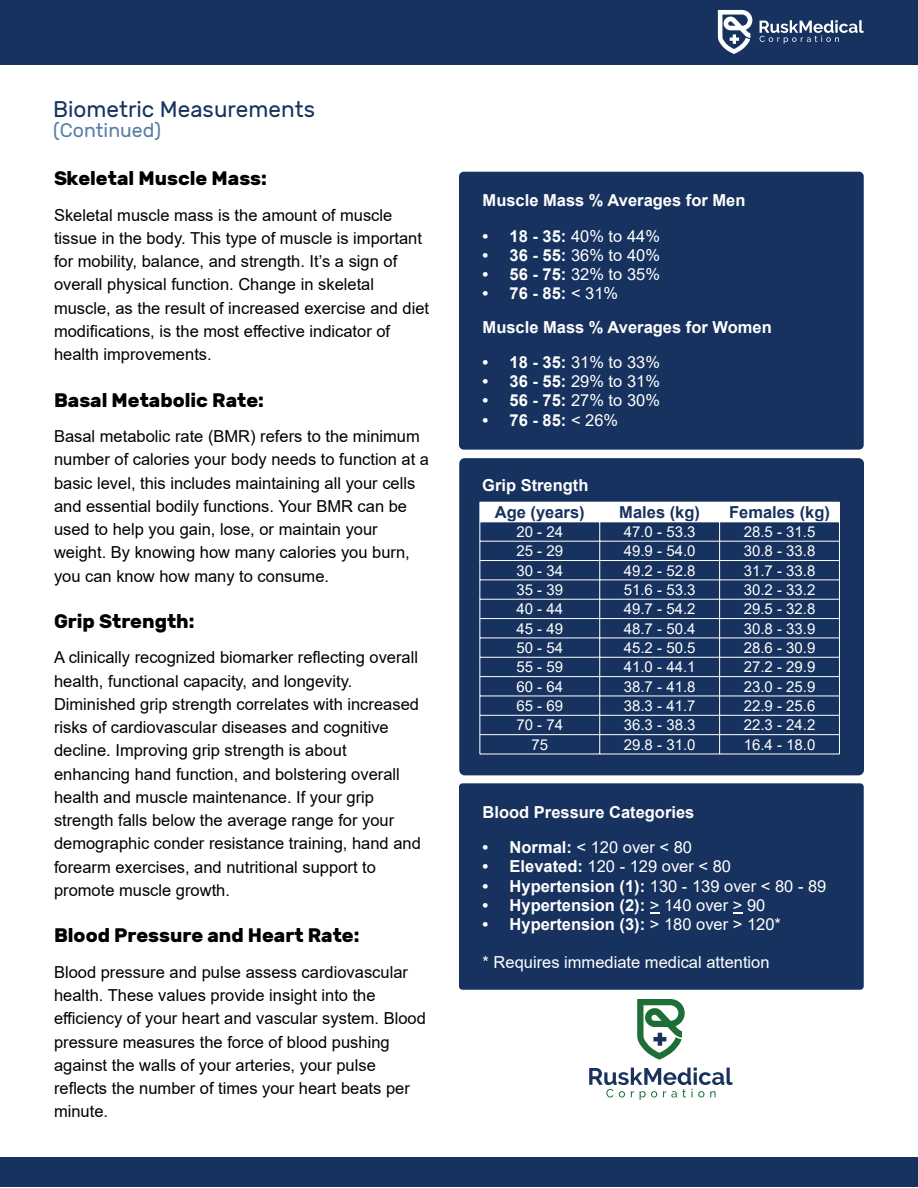
<style>
.page{position:relative;width:918px;height:1188px;background:#fff}
.page>*{position:absolute;margin:0;border:0;box-sizing:border-box;transform-origin:0 0}
.t1{font:22.5px "Rubik";color:#17325f}
.t2{font:700 19.5px "Rubik";color:#000}
.t3{font:19.5px "Rubik";color:#597da6}
.t4{font:16.5px/23.2px "Arial";color:#000}
.t5{font:700 16.5px/34px "Arial";color:#fff}
.t6{font:16.5px "Arial";color:#fff}
.t7{font:700 16.5px "Arial";color:#17325f}
.t8{font:15px "Arial";color:#fff}
.s1{font-weight:700}
.s2{font-weight:400}
</style>
<div class="page">
<div style="left:459px;top:172px;width:405px;height:278px;background:#17325f;border-radius:5px"></div>
<div style="left:459px;top:783px;width:405px;height:207px;background:#17325f;border-radius:4px"></div>
<svg style="left:650px;top:912px;width:10px;height:2px"></svg>
<svg style="left:733px;top:912px;width:10px;height:2px"></svg>
<div style="left:459px;top:458px;width:405px;height:317px;background:#17325f;border-radius:5px"></div>
<div style="left:1px;top:1158px;width:917px;height:29px;background:#17325f"></div>
<div style="left:0;top:0;width:918px;height:65px;background:#17325f"></div>
<svg style="left:760px;top:20px;width:104px;height:24px"></svg>
<svg style="left:718px;top:10px;width:34px;height:44px"></svg>
<svg style="left:589px;top:1068px;width:144px;height:32px"></svg>
<svg style="left:637px;top:999px;width:48px;height:61px"></svg>
<div style="left:480px;top:502px;width:359px;height:20px;background:#fff"></div>
<hr style="left:480px;top:502px;width:1px;height:252px;background:#fff">
<hr style="left:839px;top:502px;width:1px;height:252px;background:#fff">
<hr style="left:599px;top:502px;width:1px;height:252px;background:#fff">
<hr style="left:719px;top:502px;width:1px;height:252px;background:#fff">
<hr style="left:480px;top:522px;width:359px;height:1px;background:#fff">
<hr style="left:480px;top:541px;width:359px;height:1px;background:#fff">
<hr style="left:480px;top:560px;width:359px;height:1px;background:#fff">
<hr style="left:480px;top:580px;width:359px;height:1px;background:#fff">
<hr style="left:480px;top:599px;width:359px;height:1px;background:#fff">
<hr style="left:480px;top:618px;width:359px;height:1px;background:#fff">
<hr style="left:480px;top:638px;width:359px;height:1px;background:#fff">
<hr style="left:480px;top:657px;width:359px;height:1px;background:#fff">
<hr style="left:480px;top:676px;width:359px;height:1px;background:#fff">
<hr style="left:480px;top:696px;width:359px;height:1px;background:#fff">
<hr style="left:480px;top:715px;width:359px;height:1px;background:#fff">
<hr style="left:480px;top:734px;width:359px;height:1px;background:#fff">
<hr style="left:480px;top:754px;width:359px;height:1px;background:#fff">
<h1 class="t1" style="left:53px;top:97px;width:264px">Biometric Measurements</h1>
<p class="t3" style="left:53px;top:119px;width:109px">(Continued)</p>
<p class="t2" style="left:54px;top:167px;width:215px">Skeletal Muscle Mass:</p>
<p class="t4" style="left:54px;top:203px;width:377px">Skeletal muscle mass is the amount of muscle tissue in the body. This type of muscle is important for mobility, balance, and strength. It’s a sign of overall physical function. Change in skeletal muscle, as the result of increased exercise and diet modifications, is the most effective indicator of health improvements.</p>
<p class="t2" style="left:54px;top:389px;width:212px">Basal Metabolic Rate:</p>
<p class="t4" style="left:54px;top:425px;width:377px">Basal metabolic rate (BMR) refers to the minimum number of calories your body needs to function at a basic level, this includes maintaining all your cells and essential bodily functions. Your BMR can be used to help you gain, lose, or maintain your weight. By knowing how many calories you burn, you can know how many to consume.</p>
<p class="t2" style="left:54px;top:610px;width:142px">Grip Strength:</p>
<p class="t4" style="left:54px;top:646px;width:368px">A clinically recognized biomarker reflecting overall health, functional capacity, and longevity.<br>Diminished grip strength correlates with increased risks of cardiovascular diseases and cognitive decline. Improving grip strength is about enhancing hand function, and bolstering overall health and muscle maintenance. If your grip strength falls below the average range for your demographic conder resistance training, hand and forearm exercises, and nutritional support to promote muscle growth.</p>
<p class="t2" style="left:54px;top:924px;width:307px">Blood Pressure and Heart Rate:</p>
<p class="t4" style="left:54px;top:960px;width:373px">Blood pressure and pulse assess cardiovascular health. These values provide insight into the efficiency of your heart and vascular system. Blood pressure measures the force of blood pushing against the walls of your arteries, your pulse reflects the number of times your heart beats per minute.</p>
<p class="t5" style="left:483px;top:184px;width:264px">Muscle Mass % Averages for Men</p>
<p class="t6" style="left:483px;top:224px;width:179px"><span class="s1">• 18 - 35:</span> 40% to 44%</p>
<p class="t6" style="left:483px;top:244px;width:179px"><span class="s1">• 36 - 55:</span> 36% to 40%</p>
<p class="t6" style="left:483px;top:263px;width:179px"><span class="s1">• 56 - 75:</span> 32% to 35%</p>
<p class="t5" style="left:483px;top:276px;width:291px">• 76 - 85: <span class="s2">&lt; 31%<br></span>Muscle Mass % Averages for Women</p>
<p class="t6" style="left:483px;top:351px;width:179px"><span class="s1">• 18 - 35:</span> 31% to 33%</p>
<p class="t6" style="left:483px;top:370px;width:179px"><span class="s1">• 36 - 55:</span> 29% to 31%</p>
<p class="t6" style="left:483px;top:389px;width:179px"><span class="s1">• 56 - 75:</span> 27% to 30%</p>
<p class="t5" style="left:483px;top:403px;width:137px">• 76 - 85: <span class="s2">&lt; 26%</span></p>
<p class="t5" style="left:482px;top:468px;width:108px">Grip Strength</p>
<p class="t7" style="left:495px;top:501px;width:91px">Age (years)</p>
<p class="t7" style="left:619px;top:501px;width:82px">Males (kg)</p>
<p class="t7" style="left:729px;top:501px;width:102px">Females (kg)</p>
<p class="t8" style="left:516px;top:521px;width:48px">20 - 24</p>
<p class="t8" style="left:624px;top:521px;width:73px">47.0 - 53.3</p>
<p class="t8" style="left:744px;top:521px;width:73px">28.5 - 31.5</p>
<p class="t8" style="left:516px;top:541px;width:48px">25 - 29</p>
<p class="t8" style="left:624px;top:541px;width:73px">49.9 - 54.0</p>
<p class="t8" style="left:744px;top:541px;width:73px">30.8 - 33.8</p>
<p class="t8" style="left:516px;top:560px;width:48px">30 - 34</p>
<p class="t8" style="left:624px;top:560px;width:73px">49.2 - 52.8</p>
<p class="t8" style="left:744px;top:560px;width:73px">31.7 - 33.8</p>
<p class="t8" style="left:516px;top:579px;width:48px">35 - 39</p>
<p class="t8" style="left:624px;top:579px;width:73px">51.6 - 53.3</p>
<p class="t8" style="left:744px;top:579px;width:73px">30.2 - 33.2</p>
<p class="t8" style="left:516px;top:599px;width:48px">40 - 44</p>
<p class="t8" style="left:624px;top:599px;width:73px">49.7 - 54.2</p>
<p class="t8" style="left:744px;top:599px;width:73px">29.5 - 32.8</p>
<p class="t8" style="left:516px;top:618px;width:48px">45 - 49</p>
<p class="t8" style="left:624px;top:618px;width:73px">48.7 - 50.4</p>
<p class="t8" style="left:744px;top:618px;width:73px">30.8 - 33.9</p>
<p class="t8" style="left:516px;top:637px;width:48px">50 - 54</p>
<p class="t8" style="left:624px;top:637px;width:73px">45.2 - 50.5</p>
<p class="t8" style="left:744px;top:637px;width:73px">28.6 - 30.9</p>
<p class="t8" style="left:516px;top:657px;width:48px">55 - 59</p>
<p class="t8" style="left:624px;top:657px;width:73px">41.0 - 44.1</p>
<p class="t8" style="left:744px;top:657px;width:73px">27.2 - 29.9</p>
<p class="t8" style="left:516px;top:676px;width:48px">60 - 64</p>
<p class="t8" style="left:624px;top:676px;width:73px">38.7 - 41.8</p>
<p class="t8" style="left:744px;top:676px;width:73px">23.0 - 25.9</p>
<p class="t8" style="left:516px;top:695px;width:48px">65 - 69</p>
<p class="t8" style="left:624px;top:695px;width:73px">38.3 - 41.7</p>
<p class="t8" style="left:744px;top:695px;width:73px">22.9 - 25.6</p>
<p class="t8" style="left:516px;top:715px;width:48px">70 - 74</p>
<p class="t8" style="left:624px;top:715px;width:73px">36.3 - 38.3</p>
<p class="t8" style="left:744px;top:715px;width:73px">22.3 - 24.2</p>
<p class="t8" style="left:531px;top:734px;width:18px">75</p>
<p class="t8" style="left:624px;top:734px;width:73px">29.8 - 31.0</p>
<p class="t8" style="left:744px;top:734px;width:73px">16.4 - 18.0</p>
<p class="t5" style="left:483px;top:795px;width:213px">Blood Pressure Categories</p>
<p class="t6" style="left:483px;top:836px;width:211px"><span class="s1">• Normal:</span> &lt; 120 over &lt; 80</p>
<p class="t6" style="left:483px;top:855px;width:250px"><span class="s1">• Elevated:</span> 120 - 129 over &lt; 80</p>
<p class="t5" style="left:483px;top:869px;width:345px">• Hypertension (1): <span class="s2">130 - 139 over &lt; 80 - 89</span></p>
<p class="t5" style="left:483px;top:888px;width:284px">• Hypertension (2): <span class="s2">&gt; 140 over &gt; 90</span></p>
<p class="t5" style="left:483px;top:907px;width:300px">• Hypertension (3): <span class="s2">&gt; 180 over &gt; 120*</span></p>
<p class="t6" style="left:483px;top:951px;width:289px">* Requires immediate medical attention</p>
</div>
